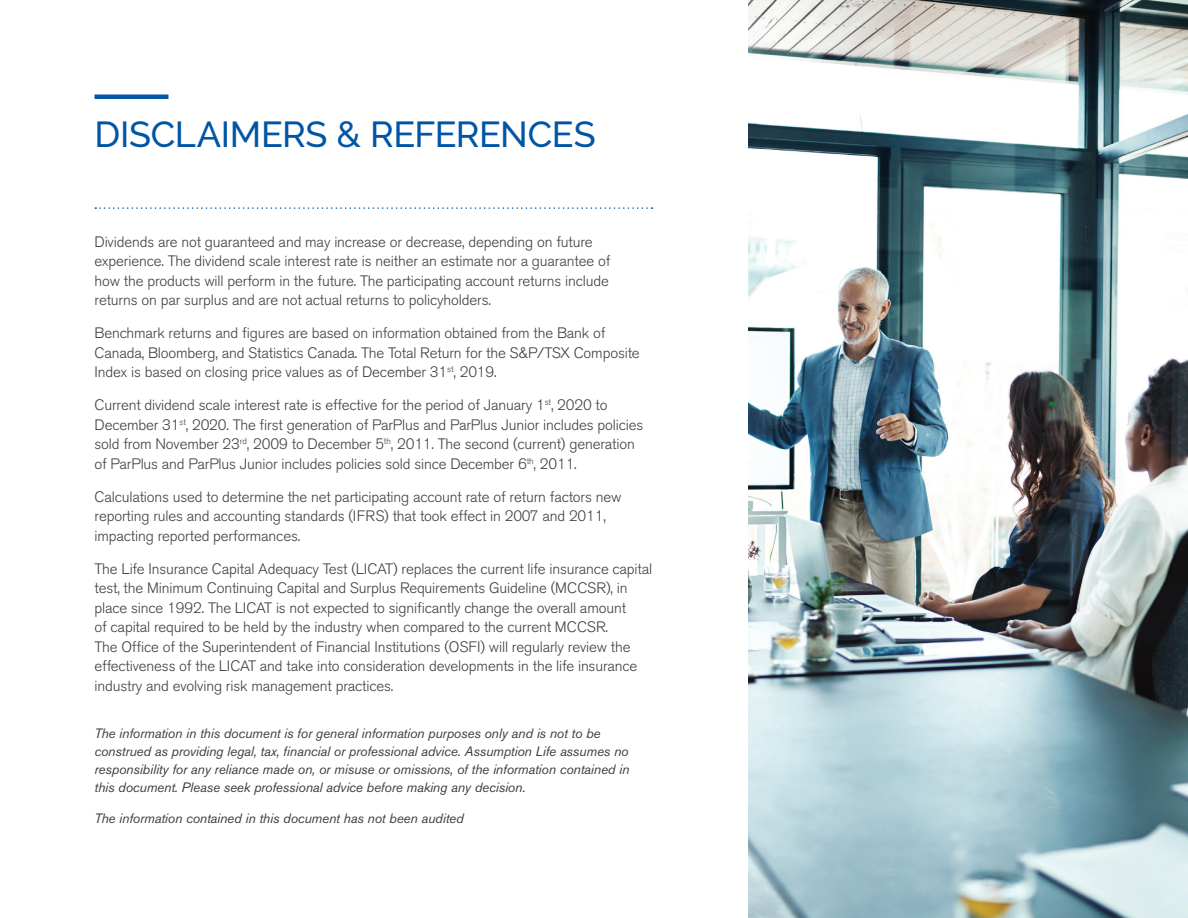
<style>
.page{position:relative;width:1188px;height:918px;background:#fff}
.page>*{position:absolute;margin:0;border:0;box-sizing:border-box;transform-origin:0 0}
.t1{font:500 36px "Raleway";letter-spacing:-.01em;color:#0155a5}
.t2{font:300 15px/19.5px "Akzidenz Grotesk BE";letter-spacing:-.01em;color:#3e3e3f}
.t3{font:italic 13.5px/18px "Akzidenz Grotesk BE";letter-spacing:-.01em;color:#3e3e3f}
</style>
<div class="page">
<img style="left:748px;top:0;width:440px;height:918px">
<svg style="left:95px;top:207px;width:558px;height:2px"></svg>
<div style="left:94px;top:94px;width:74px;height:5px;background:#0155a5"></div>
<h1 class="t1" style="left:94px;top:114px;width:503px">DISCLAIMERS &amp; REFERENCES</h1>
<p class="t2" style="left:94px;top:232px;width:517px">Dividends are not guaranteed and may increase or decrease, depending on future experience. The dividend scale interest rate is neither an estimate nor a guarantee of how the products will perform in the future. The participating account returns include returns on par surplus and are not actual returns to policyholders.</p>
<p class="t2" style="left:94px;top:323px;width:547px">Benchmark returns and figures are based on information obtained from the Bank of<br>Canada, Bloomberg, and Statistics Canada. The Total Return for the S&amp;P/TSX Composite<br>Index is based on closing price values as of December 31<sup>st</sup>, 2019.</p>
<p class="t2" style="left:94px;top:395px;width:550px">Current dividend scale interest rate is effective for the period of January 1<sup>st</sup>, 2020 to December 31<sup>st</sup>, 2020. The first generation of ParPlus and ParPlus Junior includes policies sold from November 23<sup>rd</sup>, 2009 to December 5<sup>th</sup>, 2011. The second (current) generation of ParPlus and ParPlus Junior includes policies sold since December 6<sup>th</sup>, 2011.</p>
<p class="t2" style="left:95px;top:487px;width:528px">Calculations used to determine the net participating account rate of return factors new reporting rules and accounting standards (IFRS) that took effect in 2007 and 2011, impacting reported performances.</p>
<p class="t2" style="left:95px;top:559px;width:559px">The Life Insurance Capital Adequacy Test (LICAT) replaces the current life insurance capital test, the Minimum Continuing Capital and Surplus Requirements Guideline (MCCSR), in place since 1992. The LICAT is not expected to significantly change the overall amount<br>of capital required to be held by the industry when compared to the current MCCSR.<br>The Office of the Superintendent of Financial Institutions (OSFI) will regularly review the effectiveness of the LICAT and take into consideration developments in the life insurance industry and evolving risk management practices.</p>
<p class="t3" style="left:94px;top:724px;width:536px">The information in this document is for general information purposes only and is not to be construed as providing legal, tax, financial or professional advice. Assumption Life assumes no responsibility for any reliance made on, or misuse or omissions, of the information contained in this document. Please seek professional advice before making any decision.</p>
<p class="t3" style="left:94px;top:810px;width:371px">The information contained in this document has not been audited</p>
</div>
